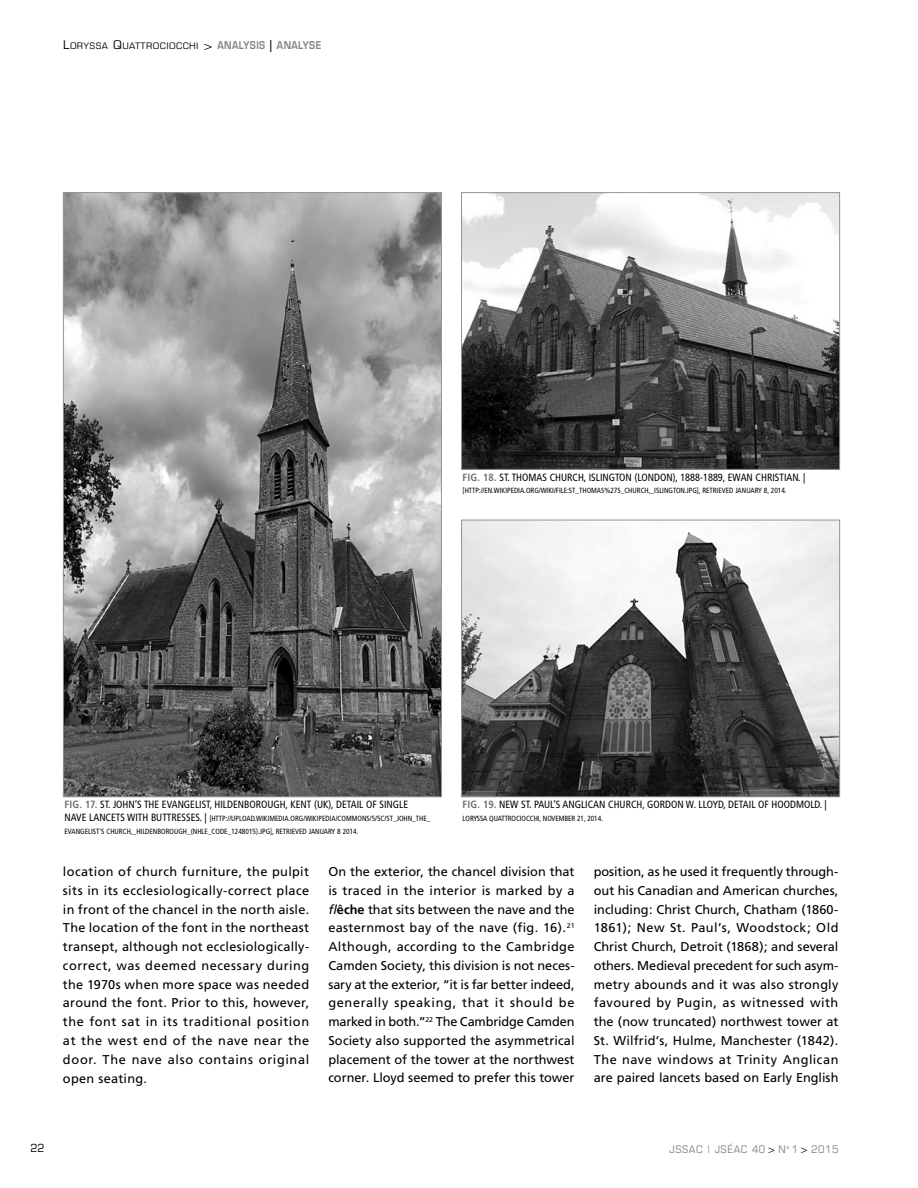
<style>
.page{position:relative;width:918px;height:1188px;background:#fff}
.page>*{position:absolute;margin:0;border:0;box-sizing:border-box;transform-origin:0 0}
.t1{font:12.75px/18.8px "Frutiger";letter-spacing:.01em;color:#000;text-align:justify}
.t2{font:condensed 11.25px "Eurostile";color:#000;scale:1.1 1}
.t3{font:condensed 10.5px "Frutiger";color:#000}
.t4{font:condensed 10.5px "Eurostile";letter-spacing:.05em;color:#808285;scale:1.1 1}
.t5{font:condensed 9px "Eurostile";letter-spacing:.035em;color:#000;scale:1.2 1}
.t6{font:condensed 7.5px/12.8px "Frutiger";color:#000}
.s1{font-size:12px}
.s2{font-weight:600;font-stretch:normal;font-size:10.5px;color:#808285}
.s3{font-weight:600;font-stretch:normal;font-size:12px}
.s4{font-weight:700;color:#6d6e71}
.s5{font-size:10.5px}
.s6{font-style:italic}
.s7{font-weight:700}
.s8{color:#000}
</style>
<div class="page">
<img style="left:463px;top:194px;width:375px;height:274px">
<div style="left:461px;top:192px;width:379px;height:278px;border:1px solid #939598"></div>
<img style="left:463px;top:522px;width:375px;height:273px">
<div style="left:461px;top:520px;width:379px;height:277px;border:1px solid #939598"></div>
<img style="left:65px;top:194px;width:375px;height:601px">
<p class="t5" style="left:63px;top:40px;width:217px"><span class="s1">L</span>ORYSSA <span class="s1">Q</span>UATTROCIOCCHI <span class="s1">&gt;</span> <span class="s2">ANALYSIS</span> <span class="s3">|</span> <span class="s2">ANALYSE</span></p>
<p class="t3" style="left:463px;top:471px;width:344px"><span class="s4">FIG. 18.</span> ST. THOMAS CHURCH, ISLINGTON (LONDON), 1888-1889, EWAN CHRISTIAN. |</p>
<p class="t6" style="left:463px;top:484px;width:326px">[HTTP://EN.WIKIPEDIA.ORG/WIKI/FILE:ST_THOMAS%27S_CHURCH,_ISLINGTON.JPG], RETRIEVED JANUARY 8, 2014.</p>
<p class="t3" style="left:64px;top:798px;width:345px"><span class="s4">FIG. 17.</span> ST. JOHN’S THE EVANGELIST, HILDENBOROUGH, KENT (UK), DETAIL OF SINGLE</p>
<p class="t6" style="left:64px;top:812px;width:367px"><span class="s5">NAVE LANCETS WITH BUTTRESSES. |</span> [HTTP://UPLOAD.WIKIMEDIA.ORG/WIKIPEDIA/COMMONS/5/5C/ST_JOHN_THE_<br>EVANGELIST'S CHURCH,_HILDENBOROUGH_(NHLE_CODE_1248015).JPG], RETRIEVED JANUARY 8 2014.</p>
<p class="t3" style="left:463px;top:798px;width:366px"><span class="s4">FIG. 19.</span> NEW ST. PAUL’S ANGLICAN CHURCH, GORDON W. LLOYD, DETAIL OF HOODMOLD. |</p>
<p class="t6" style="left:463px;top:812px;width:142px">LORYSSA QUATTROCIOCCHI, NOVEMBER 21, 2014.</p>
<p class="t1" style="left:63px;top:862px;width:248px">location of church furniture, the pulpit sits in its ecclesiologically-correct place in front of the chancel in the north aisle.<br>The location of the font in the northeast transept, although not ecclesiologically&shy;correct, was deemed necessary during the 1970s when more space was needed around the font. Prior to this, however, the font sat in its traditional position at the west end of the nave near the door. The nave also contains original open seating.</p>
<p class="t1" style="left:328px;top:862px;width:248px">On the exterior, the chancel division that is traced in the interior is marked by a <span class="s6">fl</span><span class="s7">êche</span> that sits between the nave and the easternmost bay of the nave (fig. 16).<sup>21<br></sup>Although, according to the Cambridge Camden Society, this division is not neces&shy;sary at the exterior, “it is far better indeed, generally speaking, that it should be marked in both.”<sup>22</sup> The Cambridge Camden Society also supported the asymmetrical placement of the tower at the northwest corner. Lloyd seemed to prefer this tower</p>
<p class="t1" style="left:594px;top:862px;width:246px">position, as he used it frequently through&shy;out his Canadian and American churches, including: Christ Church, Chatham (1860- 1861); New St. Paul’s, Woodstock; Old Christ Church, Detroit (1868); and several others. Medieval precedent for such asym&shy;metry abounds and it was also strongly favoured by Pugin, as witnessed with the (now truncated) northwest tower at St. Wilfrid’s, Hulme, Manchester (1842).<br>The nave windows at Trinity Anglican are paired lancets based on Early English</p>
<p class="t2" style="left:31px;top:1142px;width:14px">22</p>
<p class="t4" style="left:669px;top:1142px;width:155px">JSSAC | JSÉAC 40 <span class="s8">&gt;</span> N<sup>o</sup> 1 <span class="s8">&gt;</span> 2015</p>
</div>
